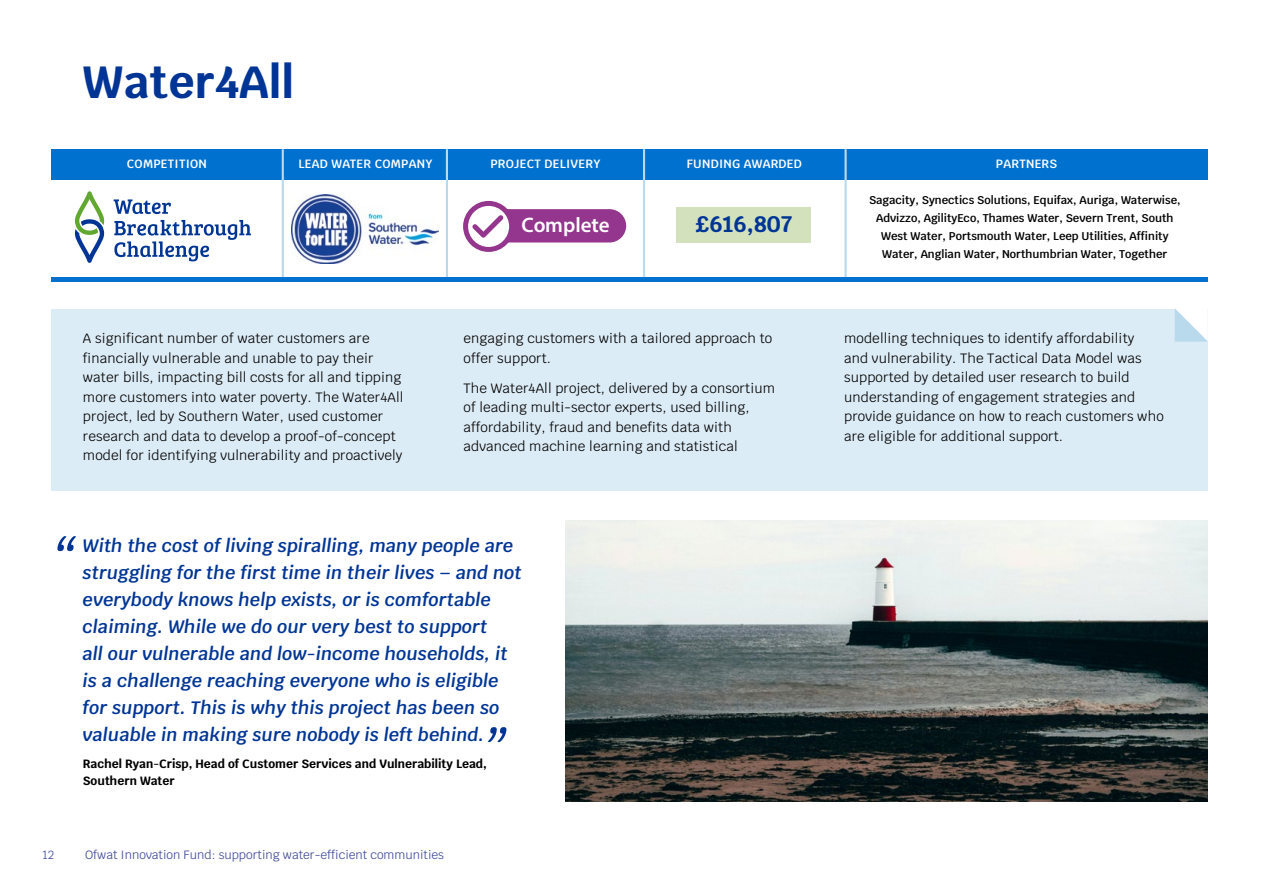
<style>
.page{position:relative;width:1263px;height:893px;background:#fff}
.page>*{position:absolute;margin:0;border:0;box-sizing:border-box;transform-origin:0 0}
.Chapter_title{font:700 45px "Krub";letter-spacing:.01em;color:#003595}
.Header_1{font:700 22.5px "Krub";letter-spacing:.01em;color:#003595}
.t1{font:600 21px "Myriad Pro";color:#fff}
.Quote_copy{font:italic 600 18px/27px "Krub";letter-spacing:.01em;color:#003595}
.Text_9pt{font:13.5px/19.5px "Krub";letter-spacing:.01em;color:#000}
.Quote_name{font:700 12px/16.5px "Krub";color:#000}
.Text{font:600 12px "Krub";letter-spacing:.02em;color:#fff}
.t2{font:12px "Krub";color:#3e4898}
.Text-2{font:600 11.25px/18px "Krub";color:#000;text-align:center}
</style>
<div class="page">
<div style="left:51px;top:149px;width:1157px;height:31px;background:#0071ce"></div>
<div style="left:51px;top:309px;width:1157px;height:181px;background:#dcecf6"></div>
<img style="left:566px;top:521px;width:642px;height:280px">
<div style="left:677px;top:207px;width:134px;height:35px;background:#d3e2bd"></div>
<hr style="left:282px;top:150px;width:2px;height:131px;background:#b9d9ec">
<hr style="left:446px;top:150px;width:2px;height:131px;background:#b9d9ec">
<hr style="left:643px;top:150px;width:2px;height:131px;background:#b9d9ec">
<hr style="left:844px;top:150px;width:3px;height:131px;background:#b9d9ec">
<div style="left:51px;top:277px;width:1157px;height:5px;background:#0071ce"></div>
<svg style="left:57px;top:536px;width:19px;height:15px"></svg>
<svg style="left:488px;top:727px;width:18px;height:15px"></svg>
<svg style="left:114px;top:199px;width:57px;height:15px"></svg>
<svg style="left:114px;top:220px;width:137px;height:41px"></svg>
<svg style="left:75px;top:191px;width:29px;height:72px"></svg>
<svg style="left:1175px;top:309px;width:33px;height:33px"></svg>
<div style="left:483px;top:209px;width:143px;height:33px;background:#94368d;border-radius:17px"></div>
<svg style="left:463px;top:201px;width:51px;height:51px"></svg>
<img style="left:292px;top:195px;width:147px;height:68px">
<p class="Chapter_title" style="left:83px;top:57px;width:212px">Water4All</p>
<p class="Text" style="left:127px;top:157px;width:81px">COMPETITION</p>
<p class="Text" style="left:299px;top:157px;width:135px">LEAD WATER COMPANY</p>
<p class="Text" style="left:490px;top:157px;width:112px">PROJECT DELIVERY</p>
<p class="Text" style="left:687px;top:157px;width:117px">FUNDING AWARDED</p>
<p class="Text" style="left:996px;top:157px;width:63px">PARTNERS</p>
<p class="Text_9pt" style="left:83px;top:329px;width:322px">A significant number of water customers are financially vulnerable and unable to pay their water bills, impacting bill costs for all and tipping more customers into water poverty. The Water4All project, led by Southern Water, used customer research and data to develop a proof-of-concept model for identifying vulnerability and proactively</p>
<h3 class="t1" style="left:521px;top:211px;width:90px">Complete</h3>
<h1 class="Header_1" style="left:696px;top:211px;width:97px">£616,807</h1>
<p class="Text_9pt" style="left:463px;top:329px;width:310px">engaging customers with a tailored approach to offer support.</p>
<p class="Text_9pt" style="left:463px;top:378px;width:313px">The Water4All project, delivered by a consortium of leading multi-sector experts, used billing, affordability, fraud and benefits data with advanced machine learning and statistical</p>
<p class="Quote_copy" style="left:83px;top:532px;width:440px">With the cost of living spiralling, many people are struggling for the first time in their lives – and not everybody knows help exists, or is comfortable claiming. While we do our very best to support<br>all our vulnerable and low-income households, it is a challenge reaching everyone who is eligible for support. This is why this project has been so valuable in making sure nobody is left behind.</p>
<p class="Quote_name" style="left:83px;top:756px;width:405px">Rachel Ryan-Crisp, Head of Customer Services and Vulnerability Lead,<br>Southern Water</p>
<p class="t2" style="left:43px;top:844px;width:13px">12</p>
<p class="t2" style="left:85px;top:844px;width:361px">Ofwat Innovation Fund: supporting water-efficient communities</p>
<p class="Text-2" style="left:869px;top:192px;width:313px">Sagacity, Synectics Solutions, Equifax, Auriga, Waterwise, Advizzo, AgilityEco, Thames Water, Severn Trent, South West Water, Portsmouth Water, Leep Utilities, Affinity Water, Anglian Water, Northumbrian Water, Together</p>
<p class="Text_9pt" style="left:844px;top:329px;width:321px">modelling techniques to identify affordability<br>and vulnerability. The Tactical Data Model was supported by detailed user research to build understanding of engagement strategies and provide guidance on how to reach customers who are eligible for additional support.</p>
</div>
